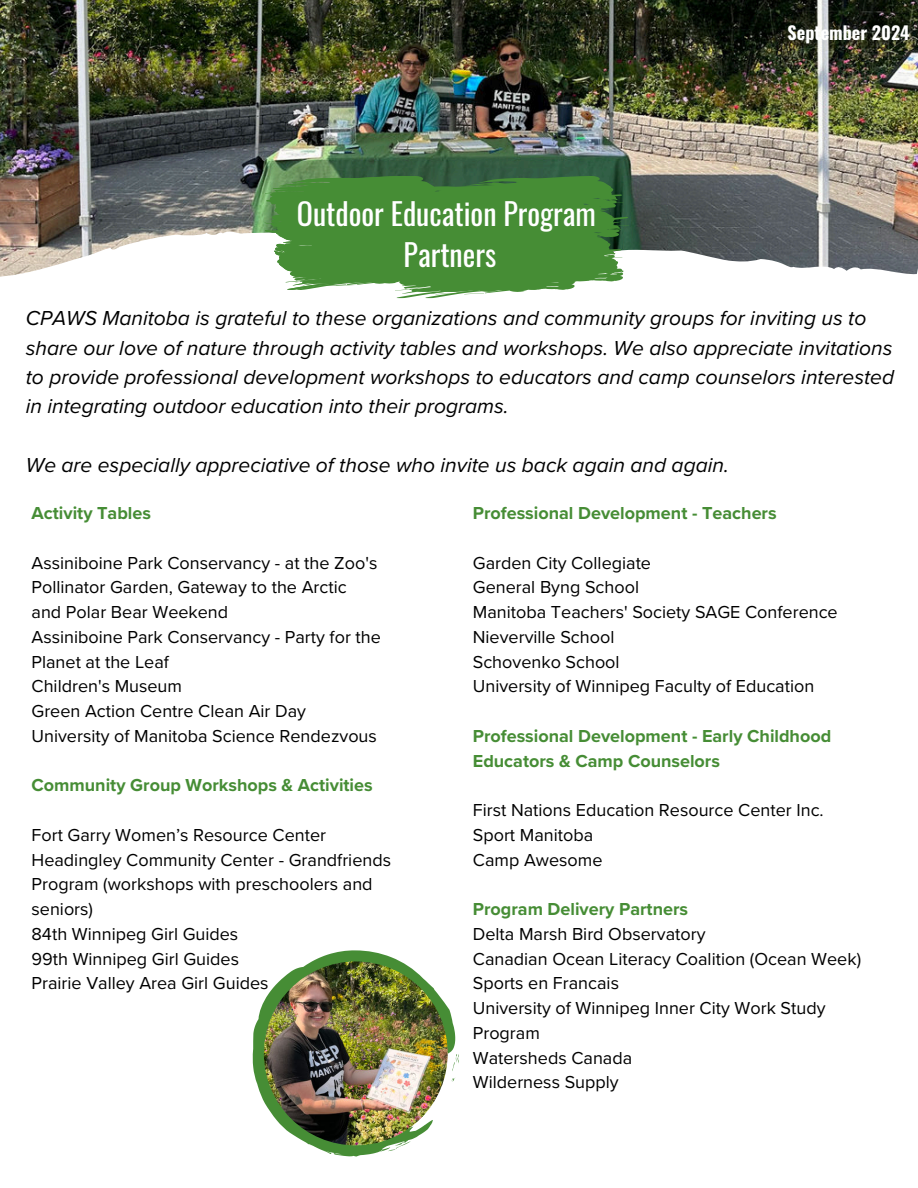
<style>
.page{position:relative;width:918px;height:1188px;background:#fff}
.page>*{position:absolute;margin:0;border:0;box-sizing:border-box;transform-origin:0 0}
.t1{font:30px/41.7px "Oswald";color:#fff;text-align:center}
.t2{font:italic 21px/29.2px "Proxima Nova";color:#000}
.t3{font:18px/24.8px "Proxima Nova";color:#000}
.t4{font:700 18px/24.8px "Proxima Nova";color:#468d35}
.t5{font:700 18px "Oswald";color:#fff}
</style>
<div class="page">
<img style="left:0;top:0;width:918px;height:277px">
<svg style="left:265px;top:176px;width:365px;height:123px;background:#5b984e"></svg>
<svg style="left:253px;top:950px;width:206px;height:207px"></svg>
<img style="left:264px;top:961px;width:184px;height:184px;border-radius:50%">
<h1 class="t1" style="left:297px;top:190px;width:301px">Outdoor Education Program<br>Partners</h1>
<p class="t5" style="left:788px;top:24px;width:124px">September 2024</p>
<p class="t2" style="left:26px;top:303px;width:870px">CPAWS Manitoba is grateful to these organizations and community groups for inviting us to share our love of nature through activity tables and workshops. We also appreciate invitations to provide professional development workshops to educators and camp counselors interested in integrating outdoor education into their programs.</p>
<p class="t2" style="left:26px;top:449px;width:705px">We are especially appreciative of those who invite us back again and again.</p>
<p class="t4" style="left:32px;top:500px;width:121px">Activity Tables</p>
<p class="t3" style="left:32px;top:549px;width:351px">Assiniboine Park Conservancy - at the Zoo's Pollinator Garden, Gateway to the Arctic<br>and Polar Bear Weekend<br>Assiniboine Park Conservancy - Party for the Planet at the Leaf<br>Children's Museum<br>Green Action Centre Clean Air Day University of Manitoba Science Rendezvous</p>
<p class="t4" style="left:32px;top:773px;width:343px">Community Group Workshops &amp; Activities</p>
<p class="t3" style="left:32px;top:822px;width:361px">Fort Garry Women’s Resource Center<br>Headingley Community Center - Grandfriends<br>Program (workshops with preschoolers and seniors)<br>84th Winnipeg Girl Guides<br>99th Winnipeg Girl Guides<br>Prairie Valley Area Girl Guides</p>
<p class="t4" style="left:473px;top:500px;width:305px">Professional Development - Teachers</p>
<p class="t3" style="left:473px;top:549px;width:366px">Garden City Collegiate<br>General Byng School<br>Manitoba Teachers' Society SAGE Conference<br>Nieverville School<br>Schovenko School<br>University of Winnipeg Faculty of Education</p>
<p class="t4" style="left:473px;top:723px;width:360px">Professional Development - Early Childhood<br>Educators &amp; Camp Counselors</p>
<p class="t3" style="left:473px;top:797px;width:352px">First Nations Education Resource Center Inc.<br>Sport Manitoba<br>Camp Awesome</p>
<p class="t4" style="left:473px;top:896px;width:217px">Program Delivery Partners</p>
<p class="t3" style="left:473px;top:921px;width:390px">Delta Marsh Bird Observatory<br>Canadian Ocean Literacy Coalition (Ocean Week)<br>Sports en Francais<br>University of Winnipeg Inner City Work Study<br>Program<br>Watersheds Canada<br>Wilderness Supply</p>
</div>
